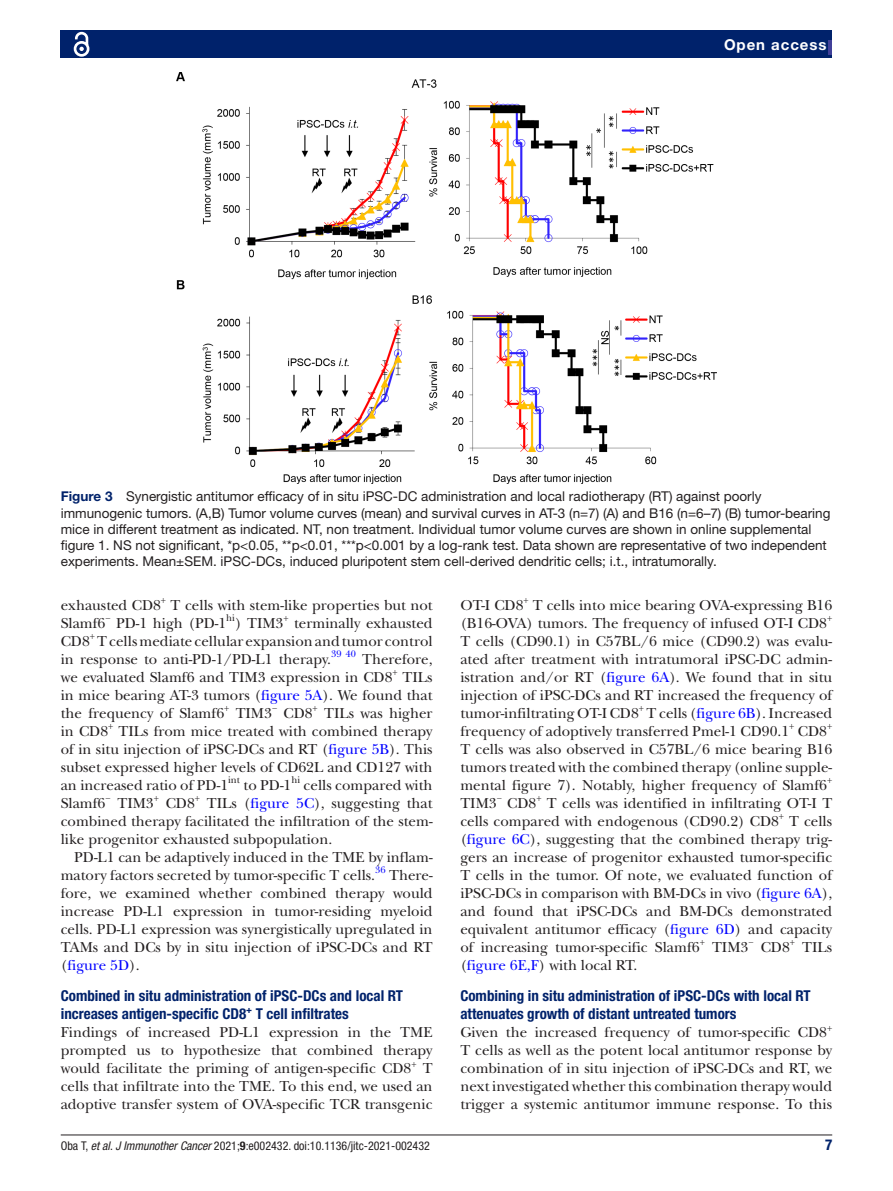
<style>
.page{position:relative;width:893px;height:1191px;background:#fff}
.page>*{position:absolute;margin:0;border:0;box-sizing:border-box;transform-origin:0 0}
.t1{font:15px/18px "New Baskerville";color:#231f20;text-align:justify}
.t2{font:700 condensed 15px/18px "Helvetica Neue LT Std";color:#00226b}
.t3{font:700 15px "Helvetica Neue LT Std";letter-spacing:.065em;color:#fff}
.t4{font:13.5px/16.2px "Helvetica Neue LT Std";color:#231f20}
.t5{font:condensed 12px "Helvetica Neue LT Std";color:#231f20}
.t6{font:9.9px "New Baskerville";color:#231f20}
.t7{font:9.9px "New Baskerville";color:#00f}
.s1{font-weight:700;color:#00226b}
.s2{color:#00f}
.s3{font-style:italic}
.s4{font-weight:700}
</style>
<div class="page">
<hr style="left:61px;top:1134px;width:771px;height:1px;background:#231f20">
<div style="left:61px;top:31px;width:771px;height:27px;background:#00226b"></div>
<hr style="left:828px;top:40px;width:4px;height:15px;background:#414099">
<svg style="left:73px;top:31px;width:17px;height:26px"></svg>
<img style="left:176px;top:73px;width:540px;height:410px">
<p class="t3" style="left:724px;top:35px;width:104px">Open access</p>
<p class="t4" style="left:61px;top:488px;width:771px"><span class="s1">Figure 3</span> Synergistic antitumor efficacy of in situ iPSC-DC administration and local radiotherapy (RT) against poorly immunogenic tumors. (A,B) Tumor volume curves (mean) and survival curves in AT-3 (n=7) (A) and B16 (n=6–7) (B) tumor-bearing mice in different treatment as indicated. NT, non treatment. Individual tumor volume curves are shown in online supplemental figure 1. NS not significant, *p&lt;0.05, **p&lt;0.01, ***p&lt;0.001 by a log-rank test. Data shown are representative of two independent experiments. Mean±SEM. iPSC-DCs, induced pluripotent stem cell-derived dendritic cells; i.t., intratumorally.</p>
<p class="t1" style="left:61px;top:596px;width:102px">exhausted CD8</p>
<p class="t6" style="left:161px;top:594px;width:7px">+</p>
<p class="t1" style="left:171px;top:596px;width:263px">T cells with stem-like properties but not</p>
<p class="t1" style="left:61px;top:614px;width:46px">Slamf6</p>
<p class="t6" style="left:105px;top:612px;width:7px">−</p>
<p class="t1" style="left:116px;top:614px;width:112px">PD-1 high (PD-1</p>
<p class="t6" style="left:226px;top:612px;width:10px">hi</p>
<p class="t1" style="left:235px;top:614px;width:50px">) TIM3</p>
<p class="t6" style="left:283px;top:612px;width:7px">+</p>
<p class="t1" style="left:294px;top:614px;width:140px">terminally exhausted</p>
<p class="t1" style="left:61px;top:632px;width:31px">CD8</p>
<p class="t6" style="left:90px;top:630px;width:7px">+</p>
<p class="t1" style="left:61px;top:632px;width:373px;text-indent:36px">T cells mediate cellular expansion and tumor control in response to anti-PD-1/PD-L1 therapy.</p>
<p class="t7" style="left:331px;top:648px;width:26px">39 40</p>
<p class="t1" style="left:61px;top:650px;width:373px;text-indent:301px">Therefore, we evaluated Slamf6 and TIM3 expression in CD8</p>
<p class="t6" style="left:392px;top:666px;width:7px">+</p>
<p class="t1" style="left:61px;top:668px;width:373px;text-indent:342px">TILs in mice bearing AT-3 tumors (<span class="s2">figure 5A</span>). We found that the frequency of Slamf6</p>
<p class="t6" style="left:224px;top:702px;width:7px">+</p>
<p class="t1" style="left:236px;top:704px;width:38px">TIM3</p>
<p class="t6" style="left:272px;top:702px;width:7px">−</p>
<p class="t1" style="left:284px;top:704px;width:31px">CD8</p>
<p class="t6" style="left:313px;top:702px;width:7px">+</p>
<p class="t1" style="left:324px;top:704px;width:110px">TILs was higher</p>
<p class="t1" style="left:61px;top:722px;width:49px">in CD8</p>
<p class="t6" style="left:108px;top:720px;width:7px">+</p>
<p class="t1" style="left:61px;top:722px;width:373px;text-indent:58px">TILs from mice treated with combined therapy of in situ injection of iPSC-DCs and RT (<span class="s2">figure 5B</span>). This subset expressed higher levels of CD62L and CD127 with an increased ratio of PD-1</p>
<p class="t6" style="left:228px;top:774px;width:13px">int</p>
<p class="t1" style="left:244px;top:776px;width:49px">to PD-1</p>
<p class="t6" style="left:291px;top:774px;width:10px">hi</p>
<p class="t1" style="left:61px;top:776px;width:373px;text-indent:243px">cells compared with Slamf6<sup>−</sup> TIM3<sup>+</sup> CD8<sup>+</sup> TILs (<span class="s2">figure 5C</span>), suggesting that combined therapy facilitated the infiltration of the stem&shy;like progenitor exhausted subpopulation.</p>
<p class="t1" style="left:61px;top:848px;width:373px;text-indent:14px">PD-L1 can be adaptively induced in the TME by inflam&shy;matory factors secreted by tumor-specific T cells.</p>
<p class="t7" style="left:375px;top:864px;width:12px">36</p>
<p class="t1" style="left:61px;top:866px;width:373px;text-indent:328px">There&shy;fore, we examined whether combined therapy would increase PD-L1 expression in tumor-residing myeloid cells. PD-L1 expression was synergistically upregulated in TAMs and DCs by in situ injection of iPSC-DCs and RT (<span class="s2">figure 5D</span>).</p>
<p class="t2" style="left:61px;top:986px;width:344px">Combined in situ administration of iPSC-DCs and local RT increases antigen-specific CD8<sup>+</sup> T cell infiltrates</p>
<p class="t1" style="left:61px;top:1023px;width:373px">Findings of increased PD-L1 expression in the TME prompted us to hypothesize that combined therapy would facilitate the priming of antigen-specific CD8</p>
<p class="t6" style="left:411px;top:1057px;width:7px">+</p>
<p class="t1" style="left:61px;top:1059px;width:373px;text-indent:362px">T cells that infiltrate into the TME. To this end, we used an adoptive transfer system of OVA-specific TCR transgenic</p>
<p class="t1" style="left:460px;top:596px;width:65px">OT-I CD8</p>
<p class="t6" style="left:523px;top:594px;width:7px">+</p>
<p class="t1" style="left:460px;top:596px;width:373px;text-indent:72px">T cells into mice bearing OVA-expressing B16 (B16-OVA) tumors. The frequency of infused OT-I CD8</p>
<p class="t6" style="left:827px;top:612px;width:7px">+</p>
<p class="t1" style="left:460px;top:632px;width:373px">T cells (CD90.1) in C57BL/6 mice (CD90.2) was evalu&shy;ated after treatment with intratumoral iPSC-DC admin&shy;istration and/or RT (<span class="s2">figure 6A</span>). We found that in situ injection of iPSC-DCs and RT increased the frequency of tumor-infiltrating OT-I CD8</p>
<p class="t6" style="left:639px;top:702px;width:7px">+</p>
<p class="t1" style="left:460px;top:704px;width:373px;text-indent:186px">T cells (<span class="s2">figure 6B</span>). Increased frequency of adoptively transferred Pmel-1 CD90.1</p>
<p class="t6" style="left:789px;top:720px;width:7px">+</p>
<p class="t1" style="left:798px;top:722px;width:31px">CD8</p>
<p class="t6" style="left:827px;top:720px;width:7px">+</p>
<p class="t1" style="left:460px;top:740px;width:373px">T cells was also observed in C57BL/6 mice bearing B16 tumors treated with the combined therapy (online supple&shy;mental figure 7). Notably, higher frequency of Slamf6</p>
<p class="t6" style="left:827px;top:774px;width:7px">+</p>
<p class="t1" style="left:460px;top:794px;width:373px">TIM3<sup>−</sup> CD8<sup>+</sup> T cells was identified in infiltrating OT-I T cells compared with endogenous (CD90.2) CD8</p>
<p class="t6" style="left:779px;top:810px;width:7px">+</p>
<p class="t1" style="left:460px;top:812px;width:373px;text-indent:329px">T cells (<span class="s2">figure 6C</span>), suggesting that the combined therapy trig&shy;gers an increase of progenitor exhausted tumor-specific T cells in the tumor. Of note, we evaluated function of iPSC-DCs in comparison with BM-DCs in vivo (<span class="s2">figure 6A</span>), and found that iPSC-DCs and BM-DCs demonstrated equivalent antitumor efficacy (<span class="s2">figure 6D</span>) and capacity of increasing tumor-specific Slamf6</p>
<p class="t6" style="left:700px;top:936px;width:7px">+</p>
<p class="t1" style="left:712px;top:938px;width:38px">TIM3</p>
<p class="t6" style="left:748px;top:936px;width:7px">−</p>
<p class="t1" style="left:761px;top:938px;width:31px">CD8</p>
<p class="t6" style="left:790px;top:936px;width:7px">+</p>
<p class="t1" style="left:802px;top:938px;width:31px">TILs</p>
<p class="t1" style="left:460px;top:956px;width:178px">(<span class="s2">figure 6E,F</span>) with local RT.</p>
<p class="t2" style="left:460px;top:986px;width:352px">Combining in situ administration of iPSC-DCs with local RT attenuates growth of distant untreated tumors</p>
<p class="t1" style="left:460px;top:1023px;width:373px">Given the increased frequency of tumor-specific CD8<sup>+ </sup>T cells as well as the potent local antitumor response by combination of in situ injection of iPSC-DCs and RT, we next investigated whether this combination therapy would trigger a systemic antitumor immune response. To this</p>
<p class="t5" style="left:61px;top:1138px;width:371px">Oba T, <span class="s3">et al</span>. <span class="s3">J Immunother Cancer</span> 2021;<span class="s4">9</span>:e002432. doi:10.1136/jitc-2021-002432</p>
<p class="t2" style="left:825px;top:1135px;width:9px">7</p>
</div>
